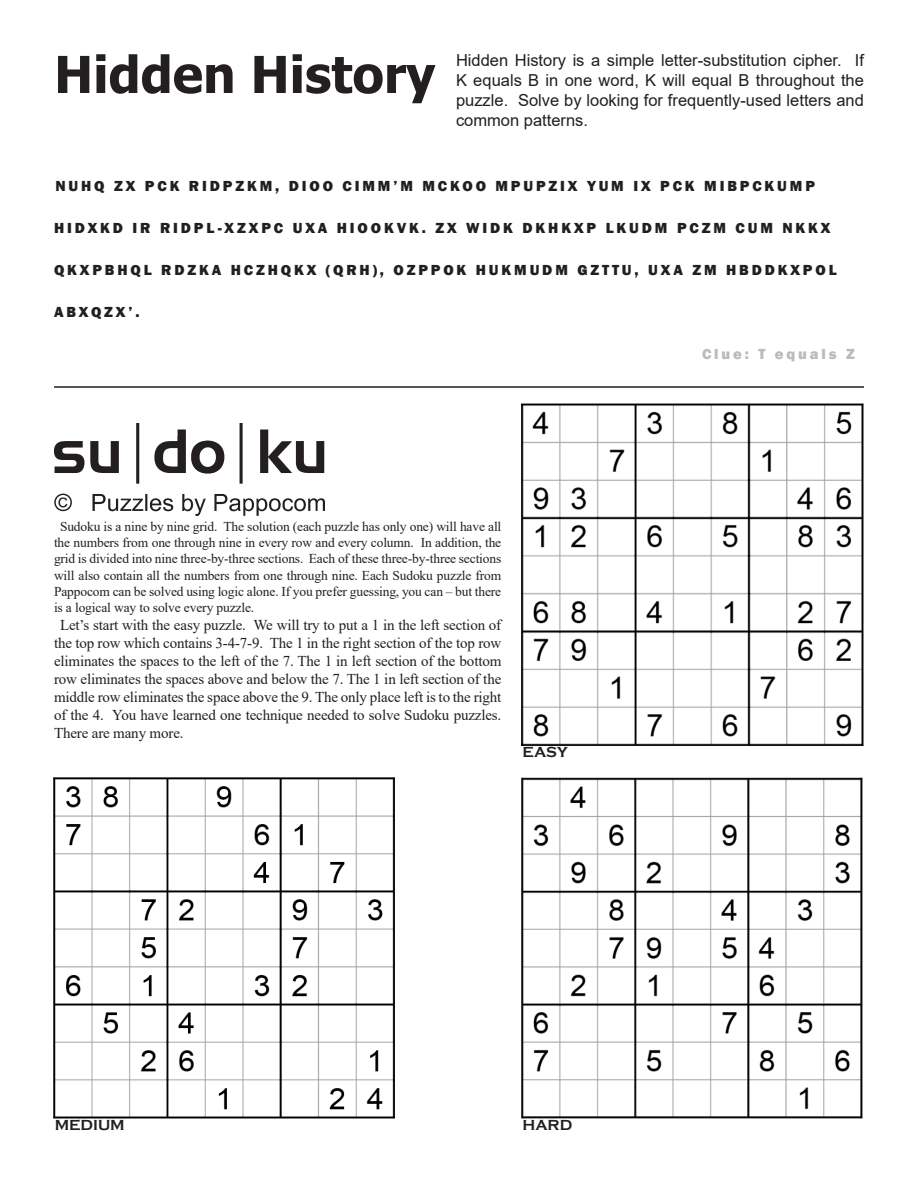
<style>
.page{position:relative;width:918px;height:1188px;background:#fff}
.page>*{position:absolute;margin:0;border:0;box-sizing:border-box;transform-origin:0 0}
.tagline{font:700 51px "Tahoma";color:#231f20}
.t1{font:16.5px/19.8px "Arial";color:#231f20;text-align:justify}
.body_text{font:15px/18px "Times New Roman";letter-spacing:-.01em;color:#231f20;text-align:justify}
.body_text-2{font:800 15px "Franklin Gothic";letter-spacing:.19em;color:#231f20}
.t2{font:700 15px "Copperplate Gothic";color:#231f20}
.body_text-3{font:800 15px "Franklin Gothic";letter-spacing:.19em;color:#babbbe}
.body_text-4{font:13.5px/16.2px "Times New Roman";letter-spacing:-.01em;color:#231f20;text-align:justify}
</style>
<div class="page">
<img style="left:54px;top:423px;width:270px;height:93px">
<hr style="left:54px;top:386px;width:810px;height:2px;background:#231f20">
<img style="left:521px;top:404px;width:342px;height:341px">
<img style="left:521px;top:777px;width:342px;height:342px">
<img style="left:54px;top:777px;width:341px;height:341px">
<p class="tagline" style="left:54px;top:39px;width:383px">Hidden History</p>
<p class="t1" style="left:456px;top:51px;width:410px">Hidden History is a simple letter-substitution cipher. If K equals B in one word, K will equal B throughout the puzzle. Solve by looking for frequently-used letters and common patterns.</p>
<p class="body_text-2" style="left:56px;top:177px;width:761px">NUHQ ZX PCK RIDPZKM, DIOO CIMM’M MCKOO MPUPZIX YUM IX PCK MIBPCKUMP</p>
<p class="body_text-2" style="left:54px;top:219px;width:778px">HIDXKD IR RIDPL-XZXPC UXA HIOOKVK. ZX WIDK DKHKXP LKUDM PCZM CUM NKKX</p>
<p class="body_text-2" style="left:54px;top:261px;width:784px">QKXPBHQL RDZKA HCZHQKX (QRH), OZPPOK HUKMUDM GZTTU, UXA ZM HBDDKXPOL</p>
<p class="body_text-2" style="left:54px;top:303px;width:87px">ABXQZX’.</p>
<p class="body_text-3" style="left:702px;top:345px;width:155px">Clue: T equals Z</p>
<p class="body_text-4" style="left:54px;top:518px;width:449px;text-indent:6px">Sudoku is a nine by nine grid. The solution (each puzzle has only one) will have all the numbers from one through nine in every row and every column. In addition, the grid is divided into nine three-by-three sections. Each of these three-by-three sections will also contain all the numbers from one through nine. Each Sudoku puzzle from Pappocom can be solved using logic alone. If you prefer guessing, you can – but there is a logical way to solve every puzzle.</p>
<p class="body_text" style="left:54px;top:615px;width:449px;text-indent:6px">Let’s start with the easy puzzle. We will try to put a 1 in the left section of the top row which contains 3-4-7-9. The 1 in the right section of the top row eliminates the spaces to the left of the 7. The 1 in left section of the bottom row eliminates the spaces above and below the 7. The 1 in left section of the middle row eliminates the space above the 9. The only place left is to the right of the 4. You have learned one technique needed to solve Sudoku puzzles.<br>There are many more.</p>
<p class="t2" style="left:523px;top:743px;width:47px">EASY</p>
<p class="t2" style="left:55px;top:1117px;width:72px">MEDIUM</p>
<p class="t2" style="left:523px;top:1117px;width:51px">HARD</p>
</div>
